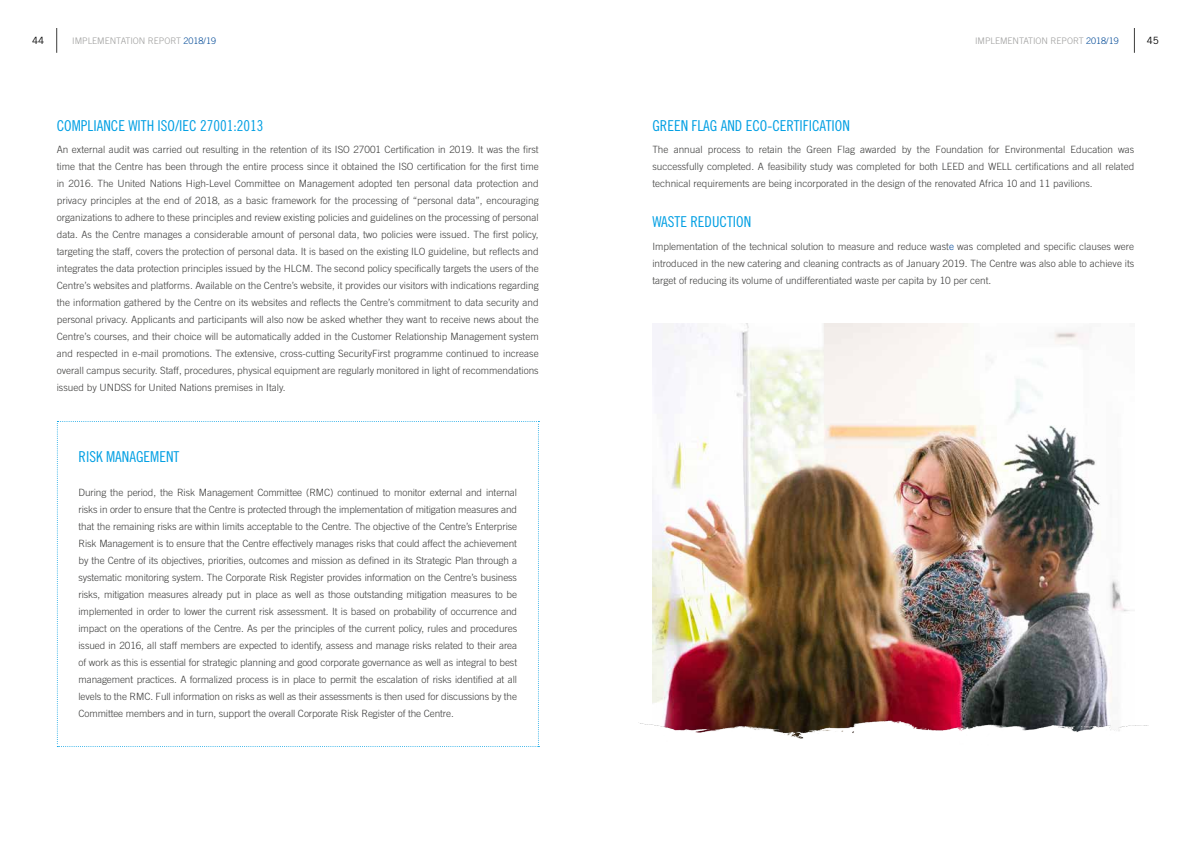
<style>
.page{position:relative;width:1191px;height:842px;background:#fff}
.page>*{position:absolute;margin:0;border:0;box-sizing:border-box;transform-origin:0 0}
.t1{font:15px "Trade Gothic LT Std Cn 18";color:#009fe3}
.t2{font:300 10px/17px "Trade Gothic LT Std";color:#3c3c3b;text-align:justify}
.t3{font:10px "Trade Gothic LT Std";color:#000}
.t4{font:300 9px "Trade Gothic LT Std";color:#9d9d9c}
.s1{color:#004996}
.s2{color:#00489a}
</style>
<div class="page">
<svg style="left:57px;top:28px;width:1px;height:25px"></svg>
<svg style="left:1134px;top:28px;width:1px;height:25px"></svg>
<svg style="left:57px;top:421px;width:482px;height:326px"></svg>
<img style="left:652px;top:323px;width:478px;height:368px">
<img style="left:638px;top:691px;width:510px;height:48px">
<p class="t3" style="left:32px;top:34px;width:14px">44</p>
<p class="t4" style="left:72px;top:35px;width:145px">IMPLEMENTATION REPORT <span class="s1">2018/19</span></p>
<p class="t4" style="left:975px;top:35px;width:145px">IMPLEMENTATION REPORT <span class="s1">2018/19</span></p>
<p class="t3" style="left:1146px;top:34px;width:14px">45</p>
<h1 class="t1" style="left:57px;top:116px;width:208px">COMPLIANCE WITH ISO/IEC 27001:2013</h1>
<p class="t2" style="left:57px;top:141px;width:483px">An external audit was carried out resulting in the retention of its ISO 27001 Certification in 2019. It was the first time that the Centre has been through the entire process since it obtained the ISO certification for the first time in 2016. The United Nations High-Level Committee on Management adopted ten personal data protection and privacy principles at the end of 2018, as a basic framework for the processing of “personal data”, encouraging organizations to adhere to these principles and review existing policies and guidelines on the processing of personal data. As the Centre manages a considerable amount of personal data, two policies were issued. The first policy, targeting the staff, covers the protection of personal data. It is based on the existing ILO guideline, but reflects and integrates the data protection principles issued by the HLCM. The second policy specifically targets the users of the Centre’s websites and platforms. Available on the Centre’s website, it provides our visitors with indications regarding the information gathered by the Centre on its websites and reflects the Centre’s commitment to data security and personal privacy. Applicants and participants will also now be asked whether they want to receive news about the Centre’s courses, and their choice will be automatically added in the Customer Relationship Management system and respected in e-mail promotions. The extensive, cross-cutting SecurityFirst programme continued to increase overall campus security. Staff, procedures, physical equipment are regularly monitored in light of recommendations issued by UNDSS for United Nations premises in Italy.</p>
<h1 class="t1" style="left:79px;top:447px;width:102px">RISK MANAGEMENT</h1>
<p class="t2" style="left:79px;top:484px;width:440px">During the period, the Risk Management Committee (RMC) continued to monitor external and internal risks in order to ensure that the Centre is protected through the implementation of mitigation measures and that the remaining risks are within limits acceptable to the Centre. The objective of the Centre’s Enterprise Risk Management is to ensure that the Centre effectively manages risks that could affect the achievement by the Centre of its objectives, priorities, outcomes and mission as defined in its Strategic Plan through a systematic monitoring system. The Corporate Risk Register provides information on the Centre’s business risks, mitigation measures already put in place as well as those outstanding mitigation measures to be implemented in order to lower the current risk assessment. It is based on probability of occurrence and impact on the operations of the Centre. As per the principles of the current policy, rules and procedures issued in 2016, all staff members are expected to identify, assess and manage risks related to their area of work as this is essential for strategic planning and good corporate governance as well as integral to best management practices. A formalized process is in place to permit the escalation of risks identified at all levels to the RMC. Full information on risks as well as their assessments is then used for discussions by the Committee members and in turn, support the overall Corporate Risk Register of the Centre.</p>
<h1 class="t1" style="left:652px;top:116px;width:199px">GREEN FLAG AND ECO-CERTIFICATION</h1>
<p class="t2" style="left:652px;top:141px;width:483px">The annual process to retain the Green Flag awarded by the Foundation for Environmental Education was successfully completed. A feasibility study was completed for both LEED and WELL certifications and all related technical requirements are being incorporated in the design of the renovated Africa 10 and 11 pavilions.</p>
<h1 class="t1" style="left:652px;top:213px;width:100px">WASTE REDUCTION</h1>
<p class="t2" style="left:652px;top:238px;width:483px">Implementation of the technical solution to measure and reduce wast<span class="s2">e</span> was completed and specific clauses were introduced in the new catering and cleaning contracts as of January 2019. The Centre was also able to achieve its target of reducing its volume of undifferentiated waste per capita by 10 per cent.</p>
</div>
